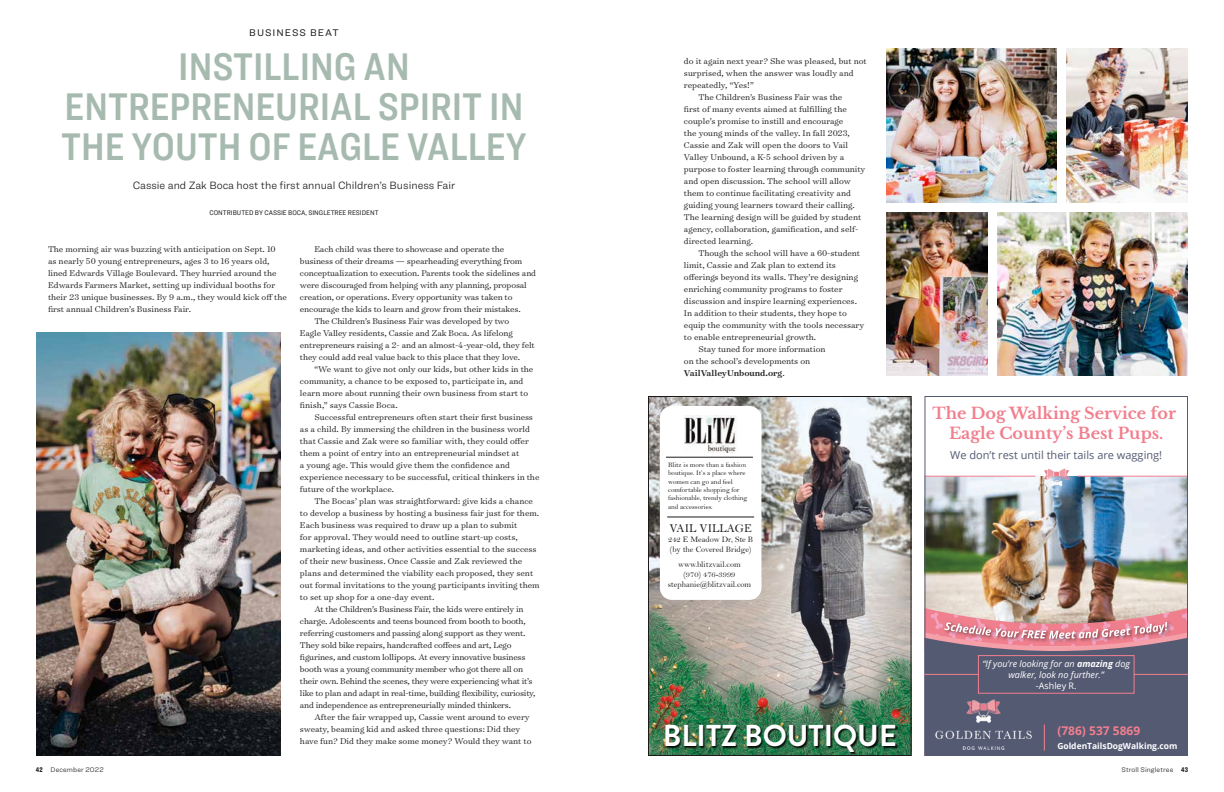
<style>
.page{position:relative;width:1224px;height:792px;background:#fff}
.page>*{position:absolute;margin:0;border:0;box-sizing:border-box;transform-origin:0 0}
.t1{font:40px/40px "Ringside Condensed Semi";color:#a7bab0;text-align:center}
.t2{font:700 30.2px "Brandon Grotesque";color:#fff}
.t3{font:700 16px/20px "Libre Baskerville";color:#f17f8e;text-align:center}
.t4{font:700 12px "Open Sans";color:#f17f8e}
.t5{font:12px "Bell";color:#1c1b1a}
.t6{font:300 11px "Ringside";color:#1c1b1a}
.t7{font:11px "Open Sans";color:#555a73}
.t8{font:10px "Ringside";letter-spacing:.1em;color:#1c1b1a}
.t9{font:300 9.5px/12px "Surveyor Text";color:#1c1b1a}
.t10{font:300 9.5px "Surveyor Text";letter-spacing:-.02em;color:#1c1b1a}
.t11{font:500 9.5px "Surveyor Text";color:#1c1b1a}
.t12{font:italic 9px/10.8px "Open Sans";color:#fff;text-align:center}
.t13{font:9px "Open Sans";color:#fff}
.t14{font:700 8.5px "Open Sans";color:#fff}
.t15{font:8.4px/10.1px "Bell";color:#1c1b1a}
.t16{font:7px/8.4px "Bell";color:#1c1b1a}
.t17{font:7px "Ringside Narrow";color:#1c1b1a}
.t18{font:300 7px "Ringside";letter-spacing:.015em;color:#1c1b1a}
.s1{font-weight:300}
.s2{font-weight:700}
.s3{font-family:"Ringside Compressed";font-weight:900}
</style>
<div class="page">
<img style="left:924px;top:396px;width:264px;height:212px">
<svg style="left:924px;top:608px;width:264px;height:148px;background:#7c6d81"></svg>
<div style="left:978px;top:655px;width:157px;height:39px;border:1px solid #f17f8e"></div>
<hr style="left:924px;top:674px;width:55px;height:1px;background:#f17f8e">
<hr style="left:1134px;top:674px;width:54px;height:1px;background:#f17f8e">
<img style="left:648px;top:396px;width:264px;height:360px">
<img style="left:36px;top:332px;width:244px;height:424px">
<img style="left:887px;top:48px;width:170px;height:155px">
<img style="left:1067px;top:48px;width:121px;height:155px">
<img style="left:998px;top:213px;width:190px;height:163px">
<img style="left:887px;top:213px;width:101px;height:163px">
<p class="t8" style="left:249px;top:25px;width:91px">BUSINESS BEAT</p>
<h1 class="t1" style="left:61px;top:46px;width:467px">INSTILLING AN<br>ENTREPRENEURIAL SPIRIT IN<br>THE YOUTH OF EAGLE VALLEY</h1>
<p class="t6" style="left:133px;top:177px;width:324px">Cassie and Zak Boca host the first annual Children’s Business Fair</p>
<p class="t17" style="left:209px;top:207px;width:171px">CONTRIBUTED BY CASSIE BOCA, SINGLETREE RESIDENT</p>
<p class="t9" style="left:48px;top:243px;width:240px">The morning air was buzzing with anticipation on Sept. 10<br>as nearly 50 young entrepreneurs, ages 3 to 16 years old, lined Edwards Village Boulevard. They hurried around the Edwards Farmers Market, setting up individual booths for their 23 unique businesses. By 9 a.m., they would kick off the first annual Children’s Business Fair.</p>
<p class="t9" style="left:314px;top:243px;width:191px">Each child was there to showcase and operate the</p>
<p class="t9" style="left:300px;top:255px;width:224px">business of their dreams — spearheading everything from</p>
<p class="t9" style="left:300px;top:267px;width:238px">conceptualization to execution. Parents took the sidelines and</p>
<p class="t9" style="left:300px;top:279px;width:228px">were discouraged from helping with any planning, proposal</p>
<p class="t9" style="left:300px;top:291px;width:214px">creation, or operations. Every opportunity was taken to</p>
<p class="t9" style="left:300px;top:303px;width:222px">encourage the kids to learn and grow from their mistakes.</p>
<p class="t9" style="left:314px;top:315px;width:196px">The Children’s Business Fair was developed by two</p>
<p class="t9" style="left:300px;top:327px;width:214px">Eagle Valley residents, Cassie and Zak Boca. As lifelong</p>
<p class="t9" style="left:300px;top:339px;width:236px">entrepreneurs raising a 2- and an almost-4-year-old, they felt</p>
<p class="t9" style="left:300px;top:351px;width:222px">they could add real value back to this place that they love.</p>
<p class="t9" style="left:314px;top:363px;width:220px">“We want to give not only our kids, but other kids in the</p>
<p class="t9" style="left:300px;top:375px;width:225px">community, a chance to be exposed to, participate in, and</p>
<p class="t9" style="left:300px;top:387px;width:230px">learn more about running their own business from start to</p>
<p class="t9" style="left:300px;top:399px;width:99px">finish,” says Cassie Boca.</p>
<p class="t9" style="left:314px;top:411px;width:220px">Successful entrepreneurs often start their first business</p>
<p class="t9" style="left:300px;top:423px;width:232px">as a child. By immersing the children in the business world</p>
<p class="t9" style="left:300px;top:435px;width:230px">that Cassie and Zak were so familiar with, they could offer</p>
<p class="t9" style="left:300px;top:447px;width:221px">them a point of entry into an entrepreneurial mindset at</p>
<p class="t9" style="left:300px;top:459px;width:211px">a young age. This would give them the confidence and</p>
<p class="t9" style="left:300px;top:471px;width:241px">experience necessary to be successful, critical thinkers in the</p>
<p class="t9" style="left:300px;top:483px;width:96px">future of the workplace.</p>
<p class="t9" style="left:314px;top:495px;width:220px">The Bocas’ plan was straightforward: give kids a chance</p>
<p class="t9" style="left:300px;top:507px;width:241px">to develop a business by hosting a business fair just for them.</p>
<p class="t9" style="left:300px;top:519px;width:219px">Each business was required to draw up a plan to submit</p>
<p class="t9" style="left:300px;top:531px;width:219px">for approval. They would need to outline start-up costs,</p>
<p class="t9" style="left:300px;top:543px;width:238px">marketing ideas, and other activities essential to the success</p>
<p class="t9" style="left:300px;top:555px;width:224px">of their new business. Once Cassie and Zak reviewed the</p>
<p class="t9" style="left:300px;top:567px;width:235px">plans and determined the viability each proposed, they sent</p>
<p class="t9" style="left:300px;top:579px;width:241px">out formal invitations to the young participants inviting them</p>
<p class="t9" style="left:300px;top:591px;width:136px">to set up shop for a one-day event.</p>
<p class="t10" style="left:314px;top:603px;width:211px">At the Children’s Business Fair, the kids were entirely in</p>
<p class="t10" style="left:300px;top:615px;width:227px">charge. Adolescents and teens bounced from booth to booth,</p>
<p class="t10" style="left:300px;top:627px;width:227px">referring customers and passing along support as they went.</p>
<p class="t10" style="left:300px;top:639px;width:213px">They sold bike repairs, handcrafted coffees and art, Lego</p>
<p class="t10" style="left:300px;top:651px;width:227px">figurines, and custom lollipops. At every innovative business</p>
<p class="t10" style="left:300px;top:663px;width:225px">booth was a young community member who got there all on</p>
<p class="t10" style="left:300px;top:675px;width:234px">their own. Behind the scenes, they were experiencing what it’s</p>
<p class="t10" style="left:300px;top:687px;width:237px">like to plan and adapt in real-time, building flexibility, curiosity,</p>
<p class="t10" style="left:300px;top:699px;width:213px">and independence as entrepreneurially minded thinkers.</p>
<p class="t9" style="left:314px;top:711px;width:217px">After the fair wrapped up, Cassie went around to every</p>
<p class="t9" style="left:300px;top:723px;width:222px">sweaty, beaming kid and asked three questions: Did they</p>
<p class="t9" style="left:300px;top:735px;width:233px">have fun? Did they make some money? Would they want to</p>
<p class="t9" style="left:684px;top:55px;width:184px">do it again next year? She was pleased, but not</p>
<p class="t9" style="left:684px;top:67px;width:171px">surprised, when the answer was loudly and</p>
<p class="t9" style="left:684px;top:79px;width:71px">repeatedly, “Yes!”</p>
<p class="t9" style="left:698px;top:91px;width:145px">The Children’s Business Fair was the</p>
<p class="t9" style="left:684px;top:103px;width:164px">first of many events aimed at fulfilling the</p>
<p class="t9" style="left:684px;top:115px;width:161px">couple’s promise to instill and encourage</p>
<p class="t9" style="left:684px;top:127px;width:168px">the young minds of the valley. In fall 2023,</p>
<p class="t9" style="left:684px;top:139px;width:166px">Cassie and Zak will open the doors to Vail</p>
<p class="t9" style="left:684px;top:151px;width:162px">Valley Unbound, a K-5 school driven by a</p>
<p class="t9" style="left:684px;top:163px;width:183px">purpose to foster learning through community</p>
<p class="t9" style="left:684px;top:175px;width:168px">and open discussion. The school will allow</p>
<p class="t9" style="left:684px;top:187px;width:168px">them to continue facilitating creativity and</p>
<p class="t9" style="left:684px;top:199px;width:172px">guiding young learners toward their calling.</p>
<p class="t9" style="left:684px;top:211px;width:179px">The learning design will be guided by student</p>
<p class="t9" style="left:684px;top:223px;width:176px">agency, collaboration, gamification, and self-</p>
<p class="t9" style="left:684px;top:235px;width:71px">directed learning.</p>
<p class="t9" style="left:698px;top:247px;width:163px">Though the school will have a 60-student</p>
<p class="t9" style="left:684px;top:259px;width:153px">limit, Cassie and Zak plan to extend its</p>
<p class="t9" style="left:684px;top:271px;width:176px">offerings beyond its walls. They’re designing</p>
<p class="t9" style="left:684px;top:283px;width:160px">enriching community programs to foster</p>
<p class="t9" style="left:684px;top:295px;width:175px">discussion and inspire learning experiences.</p>
<p class="t9" style="left:684px;top:307px;width:164px">In addition to their students, they hope to</p>
<p class="t9" style="left:684px;top:319px;width:182px">equip the community with the tools necessary</p>
<p class="t9" style="left:684px;top:331px;width:134px">to enable entrepreneurial growth.</p>
<p class="t9" style="left:698px;top:343px;width:129px">Stay tuned for more information</p>
<p class="t9" style="left:684px;top:355px;width:128px">on the school’s developments on</p>
<p class="t11" style="left:684px;top:367px;width:102px">VailValleyUnbound.org<span class="s1">.</span></p>
<p class="t16" style="left:668px;top:460px;width:81px">Blitz is more than a fashion boutique. It’s a place where women can go and feel comfortable shopping for fashionable, trendy clothing and accessories.</p>
<p class="t5" style="left:669px;top:521px;width:84px">VAIL VILLAGE</p>
<p class="t15" style="left:668px;top:534px;width:86px">242 E Meadow Dr, Ste B (by the Covered Bridge)</p>
<p class="t15" style="left:668px;top:559px;width:85px;text-align:center">www.blitzvail.com<br>(970) 476-3999 stephanie@blitzvail.com</p>
<h2 class="t2" style="left:663px;top:715px;width:235px">BLITZ BOUTIQUE</h2>
<h3 class="t3" style="left:933px;top:403px;width:245px">The Dog Walking Service for<br>Eagle County’s Best Pups.</h3>
<p class="t7" style="left:950px;top:447px;width:213px">We don’t rest until their tails are wagging!</p>
<p class="t12" style="left:982px;top:658px;width:149px">“If you’re looking for an <span class="s2">amazing</span> dog walker, look no further.”</p>
<p class="t13" style="left:1036px;top:679px;width:42px">-Ashley R.</p>
<p class="t4" style="left:1057px;top:723px;width:84px">(786) 537 5869</p>
<p class="t14" style="left:1057px;top:740px;width:122px">GoldenTailsDogWalking.com</p>
<p class="t18" style="left:36px;top:764px;width:69px"><span class="s3">42</span> December 2022</p>
<p class="t18" style="left:1121px;top:764px;width:68px">Stroll Singletree <span class="s3">43</span></p>
</div>
